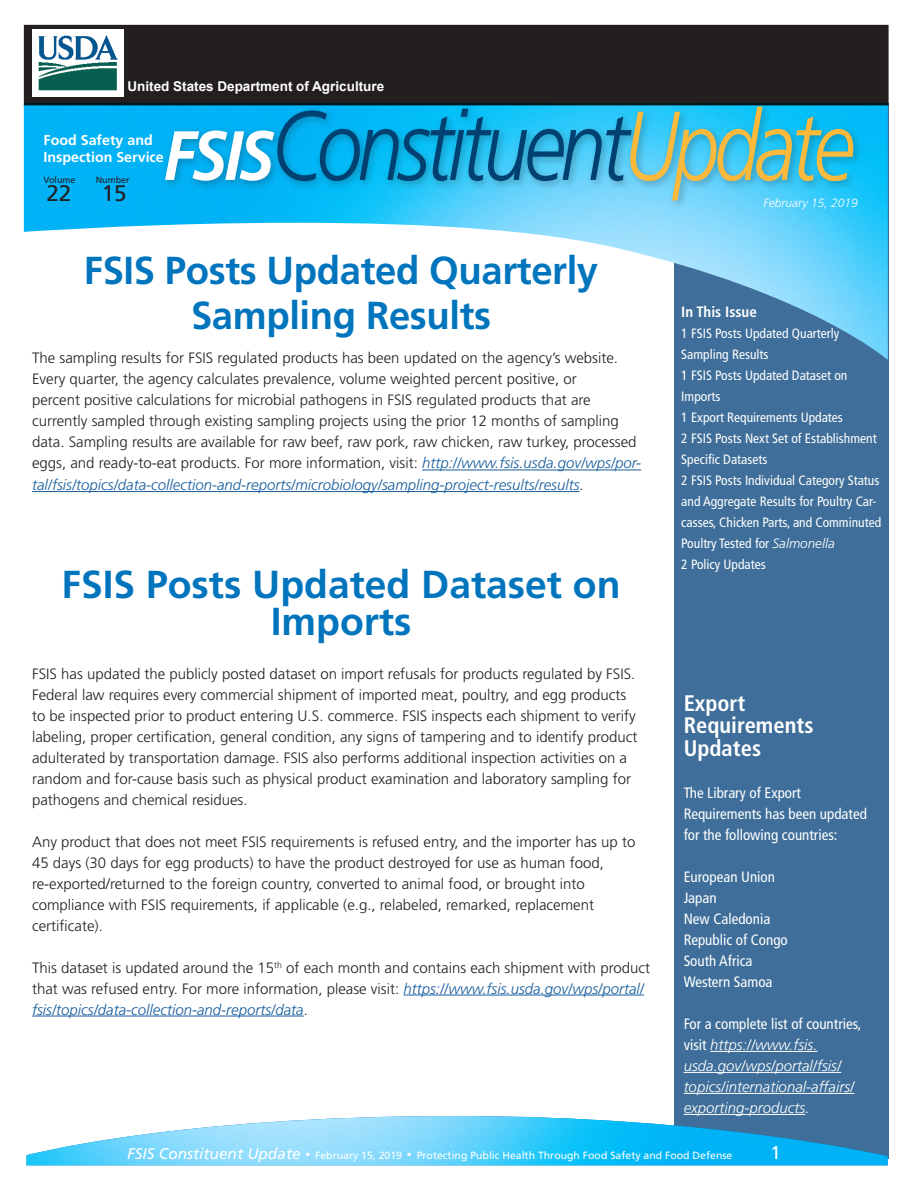
<style>
.page{position:relative;width:918px;height:1188px;background:#fff}
.page>*{position:absolute;margin:0;border:0;box-sizing:border-box;transform-origin:0 0}
.t1{font:italic 300 97.8px "Frutiger LT Std";letter-spacing:-.06em;color:#004171;scale:.84 1}
.t2{font:700 39px/37.5px "Frutiger LT Std";letter-spacing:-.01em;color:#0075bd;text-align:center}
.t3{font:27.45px "Frutiger LT Std";color:#fff}
.t4{font:700 condensed 22.5px/22.5px "Frutiger LT Std";color:#fff}
.t5{font:22.5px "Frutiger LT Std";color:#231f20}
.t6{font:18.45px "Frutiger LT Std";color:#fff}
.t7{font:italic 15.45px "Frutiger LT Std";color:#fff}
.t8{font:300 15px/21px "Frutiger LT Std";color:#231f20}
.t9{font:condensed 15px/21px "Frutiger LT Std";color:#fff}
.t10{font:italic 300 15px/21px "Frutiger LT Std";color:#fff}
.t11{font:700 condensed 15px "Frutiger LT Std";color:#fff}
.t12{font:700 14.25px/17.1px "Frutiger LT Std";color:#fff}
.t13{font:condensed 13.5px/21px "Frutiger LT Std";color:#fff}
.t14{font:700 13.5px "Arial";color:#fff}
.t15{font:italic 300 12px "Frutiger LT Std";color:#fff}
.t16{font:10.5px "Frutiger LT Std";color:#fff}
.t17{font:9px "Frutiger LT Std";color:#231f20}
.s1{font-weight:700;font-size:69.6px;color:#fff}
.s2{color:#fdb93b}
.s3{font-style:italic;color:#175d9e}
.s4{font-weight:300;font-style:italic;font-stretch:normal}
.s5{font-weight:400;font-style:normal;font-stretch:condensed}
</style>
<div class="page">
<div style="left:675px;top:103px;width:214px;height:1055px;background:#3e6e99"></div>
<hr style="left:710px;top:1051px;width:108px;height:1px;background:#fff">
<hr style="left:684px;top:1072px;width:157px;height:1px;background:#fff">
<hr style="left:684px;top:1093px;width:170px;height:1px;background:#fff">
<hr style="left:684px;top:1114px;width:121px;height:1px;background:#fff">
<img style="left:24px;top:106px;width:864px;height:254px">
<div style="left:23px;top:24px;width:866px;height:82px;background:#231f20"></div>
<div style="left:160px;top:102px;width:703px;height:109px;background:#231f20;opacity:.3"></div>
<img style="left:32px;top:29px;width:91px;height:67px">
<img style="left:27px;top:1116px;width:861px;height:49px">
<hr style="left:422px;top:470px;width:219px;height:1px;background:#175d9e">
<hr style="left:32px;top:491px;width:548px;height:1px;background:#175d9e">
<hr style="left:403px;top:995px;width:241px;height:1px;background:#175d9e">
<hr style="left:32px;top:1016px;width:272px;height:1px;background:#175d9e">
<p class="t14" style="left:127px;top:77px;width:258px">United States Department of Agriculture</p>
<p class="t1" style="left:163px;top:90px;width:825px"><span class="s1">FSIS</span>Constituent<span class="s2">Update</span></p>
<p class="t12" style="left:44px;top:132px;width:122px">Food Safety and<br>Inspection Service</p>
<p class="t17" style="left:44px;top:175px;width:34px">Volume</p>
<p class="t5" style="left:46px;top:180px;width:27px">22</p>
<p class="t17" style="left:96px;top:175px;width:36px">Number</p>
<p class="t5" style="left:102px;top:180px;width:27px">15</p>
<p class="t15" style="left:764px;top:196px;width:96px">February 15, 2019</p>
<p class="t2" style="left:84px;top:252px;width:516px">FSIS Posts Updated Quarterly</p>
<p class="t2" style="left:191px;top:297px;width:302px">Sampling Results</p>
<p class="t8" style="left:32px;top:348px;width:587px">The sampling results for FSIS regulated products has been updated on the agency’s website.</p>
<p class="t8" style="left:32px;top:369px;width:546px">Every quarter, the agency calculates prevalence, volume weighted percent positive, or</p>
<p class="t8" style="left:32px;top:390px;width:560px">percent positive calculations for microbial pathogens in FSIS regulated products that are</p>
<p class="t8" style="left:32px;top:411px;width:611px">currently sampled through existing sampling projects using the prior 12 months of sampling data. Sampling results are available for raw beef, raw pork, raw chicken, raw turkey, processed eggs, and ready-to-eat products. For more information, visit: <span class="s3">http://www.fsis.usda.gov/wps/por&shy;tal/fsis/topics/data-collection-and-reports/microbiology/sampling-project-results/results</span>.</p>
<p class="t2" style="left:62px;top:565px;width:561px">FSIS Posts Updated Dataset on<br>Imports</p>
<p class="t8" style="left:32px;top:663px;width:607px">FSIS has updated the publicly posted dataset on import refusals for products regulated by FSIS.<br>Federal law requires every commercial shipment of imported meat, poultry, and egg products to be inspected prior to product entering U.S. commerce. FSIS inspects each shipment to verify labeling, proper certification, general condition, any signs of tampering and to identify product adulterated by transportation damage. FSIS also performs additional inspection activities on a random and for-cause basis such as physical product examination and laboratory sampling for pathogens and chemical residues.</p>
<p class="t8" style="left:32px;top:831px;width:605px">Any product that does not meet FSIS requirements is refused entry, and the importer has up to<br>45 days (30 days for egg products) to have the product destroyed for use as human food,</p>
<p class="t8" style="left:32px;top:873px;width:554px">re-exported/returned to the foreign country, converted to animal food, or brought into</p>
<p class="t8" style="left:32px;top:894px;width:564px">compliance with FSIS requirements, if applicable (e.g., relabeled, remarked, replacement</p>
<p class="t8" style="left:32px;top:915px;width:72px">certificate).</p>
<p class="t8" style="left:32px;top:957px;width:620px">This dataset is updated around the 15<sup>th</sup> of each month and contains each shipment with product that was refused entry. For more information, please visit: <span class="s3">https://www.fsis.usda.gov/wps/portal/ fsis/topics/data-collection-and-reports/data</span>.</p>
<p class="t11" style="left:681px;top:303px;width:77px">In This Issue</p>
<p class="t13" style="left:681px;top:323px;width:160px">1 FSIS Posts Updated Quarterly</p>
<p class="t13" style="left:681px;top:344px;width:89px">Sampling Results</p>
<p class="t13" style="left:681px;top:365px;width:168px">1 FSIS Posts Updated Dataset on<br>Imports</p>
<p class="t13" style="left:681px;top:407px;width:163px">1 Export Requirements Updates</p>
<p class="t13" style="left:681px;top:428px;width:197px">2 FSIS Posts Next Set of Establishment<br>Specific Datasets</p>
<p class="t13" style="left:681px;top:470px;width:201px">2 FSIS Posts Individual Category Status and Aggregate Results for Poultry Car&shy;casses, Chicken Parts, and Comminuted Poultry Tested for <span class="s4">Salmonella</span></p>
<p class="t13" style="left:681px;top:554px;width:86px">2 Policy Updates</p>
<p class="t4" style="left:684px;top:692px;width:131px">Export<br>Requirements</p>
<p class="t4" style="left:684px;top:737px;width:79px">Updates</p>
<p class="t9" style="left:684px;top:782px;width:119px">The Library of Export</p>
<p class="t9" style="left:684px;top:803px;width:185px">Requirements has been updated for the following countries:</p>
<p class="t9" style="left:684px;top:866px;width:93px">European Union</p>
<p class="t9" style="left:684px;top:887px;width:34px">Japan</p>
<p class="t9" style="left:684px;top:908px;width:88px">New Caledonia</p>
<p class="t9" style="left:684px;top:929px;width:106px">Republic of Congo</p>
<p class="t9" style="left:684px;top:950px;width:70px">South Africa</p>
<p class="t9" style="left:684px;top:971px;width:90px">Western Samoa</p>
<p class="t10" style="left:684px;top:1013px;width:179px"><span class="s5">For a complete list of countries, visit</span> https://www.fsis. usda.gov/wps/portal/fsis/ topics/international-affairs/ exporting-products.</p>
<p class="t7" style="left:127px;top:1145px;width:186px">FSIS Constituent Update <sup>.</sup></p>
<p class="t16" style="left:315px;top:1149px;width:88px">February 15, 2019</p>
<p class="t3" style="left:406px;top:1130px;width:9px">.</p>
<p class="t16" style="left:417px;top:1149px;width:317px">Protecting Public Health Through Food Safety and Food Defense</p>
<p class="t6" style="left:770px;top:1142px;width:12px">1</p>
</div>
